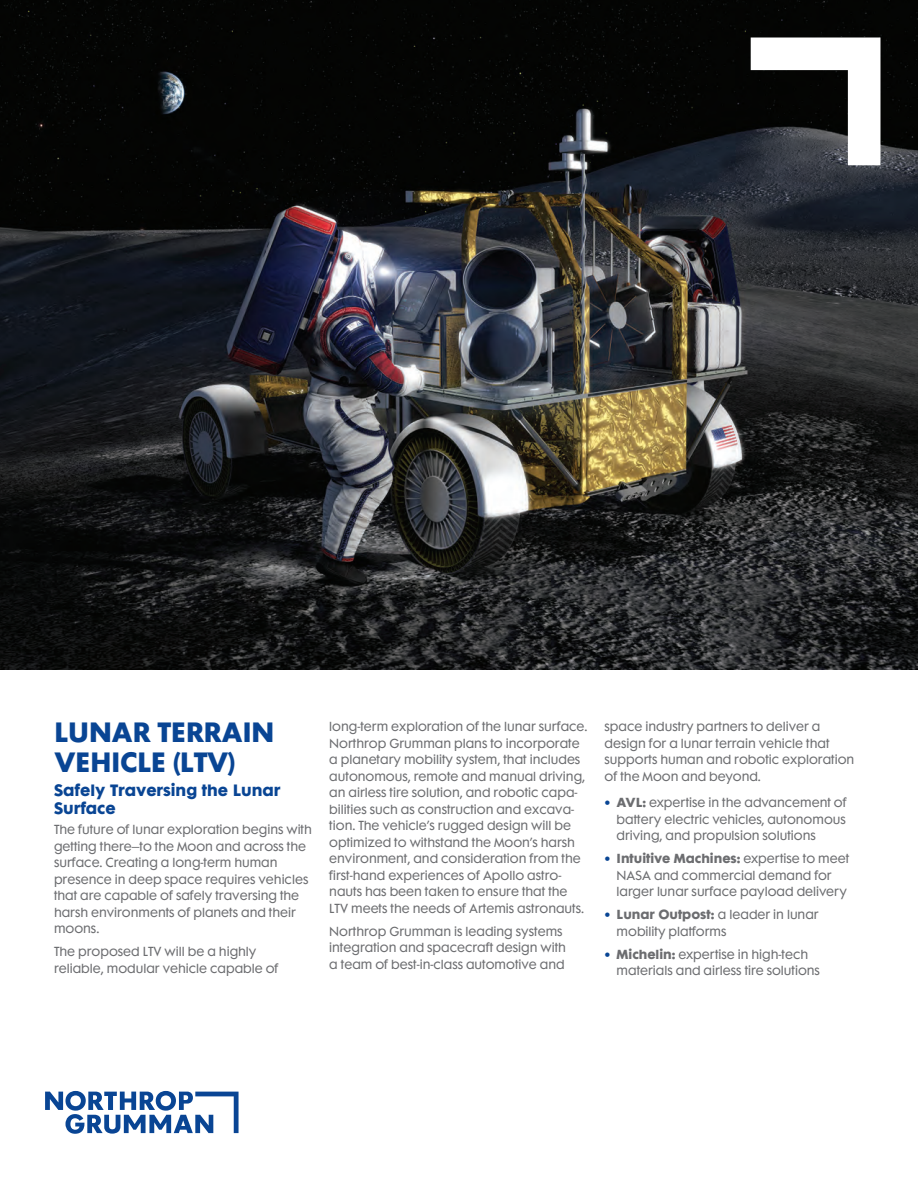
<style>
.page{position:relative;width:918px;height:1188px;background:#fff}
.page>*{position:absolute;margin:0;border:0;box-sizing:border-box;transform-origin:0 0}
.t1{font:700 25.5px/30px "Futura Maxi";letter-spacing:-.025em;color:#094594}
.t2{font:700 15px/18px "Futura Maxi";color:#094594}
.t3{font:12px/16.5px "Futura Maxi";color:#6c6d70}
.t4{font:12px/16.5px "Futura Maxi Std";color:#6c6d70}
.s1{font-family:"Futura Maxi";font-weight:700;color:#094594}
.s2{font-weight:700}
</style>
<div class="page">
<svg style="left:45px;top:1091px;width:194px;height:43px"></svg>
<img style="left:0;top:0;width:918px;height:670px">
<svg style="left:751px;top:38px;width:129px;height:127px"></svg>
<h1 class="t1" style="left:54px;top:718px;width:222px">LUNAR TERRAIN<br>VEHICLE (LTV)</h1>
<p class="t2" style="left:54px;top:782px;width:228px">Safely Traversing the Lunar<br>Surface</p>
<p class="t3" style="left:54px;top:820px;width:259px">The future of lunar exploration begins with getting there–to the Moon and across the surface. Creating a long-term human presence in deep space requires vehicles that are capable of safely traversing the harsh environments of planets and their moons.</p>
<p class="t3" style="left:54px;top:943px;width:226px">The proposed LTV will be a highly reliable, modular vehicle capable of</p>
<p class="t3" style="left:329px;top:717px;width:260px">long-term exploration of the lunar surface.<br>Northrop Grumman plans to incorporate a planetary mobility system, that includes autonomous, remote and manual driving, an airless tire solution, and robotic capa&shy;bilities such as construction and excava&shy;tion. The vehicle’s rugged design will be optimized to withstand the Moon’s harsh environment, and consideration from the first-hand experiences of Apollo astro&shy;nauts has been taken to ensure that the LTV meets the needs of Artemis astronauts.</p>
<p class="t3" style="left:329px;top:922px;width:238px">Northrop Grumman is leading systems integration and spacecraft design with a team of best-in-class automotive and</p>
<p class="t3" style="left:605px;top:717px;width:251px">space industry partners to deliver a design for a lunar terrain vehicle that supports human and robotic exploration of the Moon and beyond.</p>
<p class="t4" style="left:617px;top:794px;width:232px;text-align:justify;text-indent:-12px"><span class="s1">•</span> <span class="s2">AVL:</span> expertise in the advancement of battery electric vehicles, autonomous driving, and propulsion solutions</p>
<p class="t4" style="left:617px;top:850px;width:234px;text-indent:-12px"><span class="s1">•</span> <span class="s2">Intuitive Machines:</span> expertise to meet<br>NASA and commercial demand for larger lunar surface payload delivery</p>
<p class="t4" style="left:617px;top:906px;width:204px;text-indent:-12px"><span class="s1">•</span> <span class="s2">Lunar Outpost:</span> a leader in lunar mobility platforms</p>
<p class="t4" style="left:617px;top:946px;width:205px;text-indent:-12px"><span class="s1">•</span> <span class="s2">Michelin:</span> expertise in high-tech materials and airless tire solutions</p>
</div>
